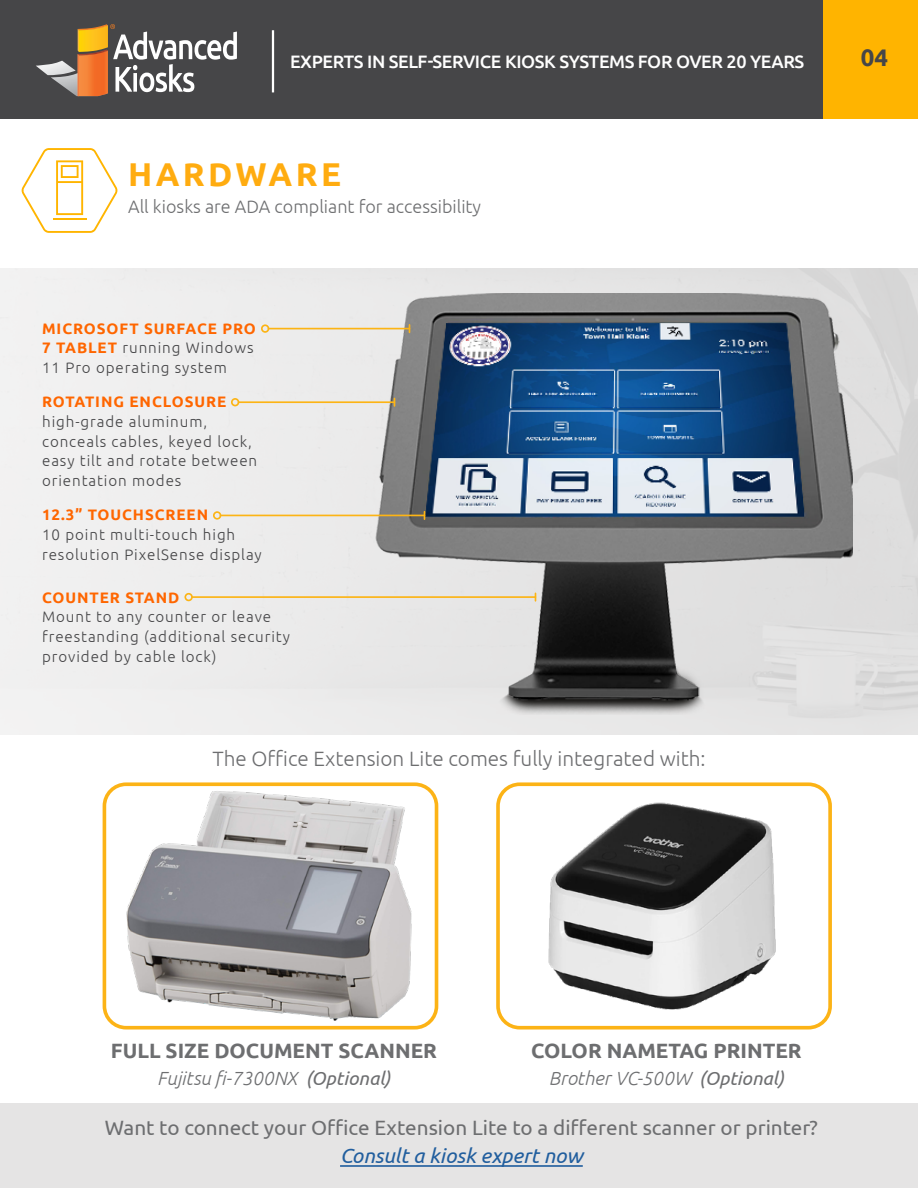
<style>
.page{position:relative;width:918px;height:1188px;background:#fff}
.page>*{position:absolute;margin:0;border:0;box-sizing:border-box;transform-origin:0 0}
.t1{font:700 33px "Ubuntu";letter-spacing:.1em;color:#ffac10}
.t2{font:700 24px "Ubuntu";color:#464648}
.t3{font:20.7px "Ubuntu";color:#6d6e70}
.t4{font:300 20.7px "Ubuntu";color:#6d6e70}
.t5{font:700 20.7px "Ubuntu";color:#6d6e70}
.t6{font:italic 20.7px "Ubuntu";color:#215e9e}
.t7{font:italic 300 18.9px "Ubuntu";color:#6d6e70}
.t8{font:500 18px "Ubuntu";letter-spacing:-.02em;color:#fff}
.t9{font:300 18px "Ubuntu";color:#6d6e70}
.t10{font:300 15.15px/19.8px "Ubuntu";letter-spacing:.06em;color:#464648}
.t11{font:700 15.15px "Ubuntu";letter-spacing:.06em;color:#f60}
.s1{font-weight:700;color:#f60}
.s2{font-weight:400}
</style>
<div class="page">
<img style="left:0;top:268px;width:918px;height:466px">
<div style="left:0;top:1104px;width:918px;height:84px;background:#e5e4e4"></div>
<img style="left:112px;top:787px;width:300px;height:238px">
<div style="left:103px;top:782px;width:335px;height:248px;border:4px solid #fcb316;border-radius:22px"></div>
<img style="left:548px;top:802px;width:228px;height:208px">
<div style="left:496px;top:782px;width:336px;height:248px;border:4px solid #fcb316;border-radius:22px"></div>
<img style="left:352px;top:294px;width:501px;height:421px">
<svg style="left:21px;top:148px;width:97px;height:85px"></svg>
<div style="left:0;top:0;width:918px;height:119px;background:#464648"></div>
<hr style="left:272px;top:30px;width:2px;height:62px;background:#fff">
<img style="left:51px;top:73px;width:27px;height:23px">
<img style="left:36px;top:61px;width:40px;height:14px">
<svg style="left:78px;top:24px;width:159px;height:72px"></svg>
<div style="left:823px;top:0;width:95px;height:119px;background:#ffb400"></div>
<hr style="left:220px;top:515px;width:204px;height:1px;background:#fcb415">
<div style="left:213px;top:511px;width:8px;height:9px;border:2px solid #fcb415;border-radius:50%"></div>
<hr style="left:192px;top:596px;width:343px;height:2px;background:#fcb415">
<div style="left:184px;top:593px;width:9px;height:8px;border:2px solid #fcb415;border-radius:50%"></div>
<hr style="left:238px;top:401px;width:156px;height:2px;background:#fcb415">
<div style="left:231px;top:398px;width:8px;height:8px;border:2px solid #fcb415;border-radius:50%"></div>
<hr style="left:268px;top:328px;width:141px;height:1px;background:#fcb415">
<div style="left:261px;top:324px;width:8px;height:9px;border:2px solid #fcb415;border-radius:50%"></div>
<hr style="left:340px;top:1165px;width:243px;height:2px;background:#215e9e">
<p class="t8" style="left:290px;top:50px;width:516px">EXPERTS IN SELF-SERVICE KIOSK SYSTEMS FOR OVER 20 YEARS</p>
<h1 class="t1" style="left:128px;top:154px;width:214px">HARDWARE</h1>
<p class="t9" style="left:128px;top:196px;width:354px">All kiosks are ADA compliant for accessibility</p>
<p class="t10" style="left:42px;top:318px;width:215px"><span class="s1">MICROSOFT SURFACE PRO<br>7 TABLET</span> running Windows<br>11 Pro operating system</p>
<p class="t11" style="left:42px;top:393px;width:186px">ROTATING ENCLOSURE</p>
<p class="t10" style="left:42px;top:411px;width:217px">high-grade aluminum, conceals cables, keyed lock, easy tilt and rotate between orientation modes</p>
<p class="t11" style="left:42px;top:506px;width:168px">12.3” TOUCHSCREEN</p>
<p class="t10" style="left:42px;top:525px;width:221px">10 point multi-touch high resolution PixelSense display</p>
<p class="t11" style="left:42px;top:588px;width:139px">COUNTER STAND</p>
<p class="t10" style="left:42px;top:607px;width:249px">Mount to any counter or leave freestanding (additional security provided by cable lock)</p>
<h3 class="t4" style="left:212px;top:746px;width:495px">The Office Extension Lite comes fully integrated with:</h3>
<h2 class="t2" style="left:861px;top:43px;width:29px">04</h2>
<h3 class="t5" style="left:111px;top:1038px;width:328px">FULL SIZE DOCUMENT SCANNER</h3>
<p class="t7" style="left:157px;top:1067px;width:235px">Fujitsu fi-7300NX <span class="s2">(Optional)</span></p>
<h3 class="t5" style="left:531px;top:1038px;width:272px">COLOR NAMETAG PRINTER</h3>
<p class="t7" style="left:549px;top:1067px;width:237px">Brother VC-500W <span class="s2">(Optional)</span></p>
<h3 class="t3" style="left:105px;top:1115px;width:715px">Want to connect your Office Extension Lite to a different scanner or printer?</h3>
<h3 class="t6" style="left:340px;top:1144px;width:244px">Consult a kiosk expert now</h3>
</div>
